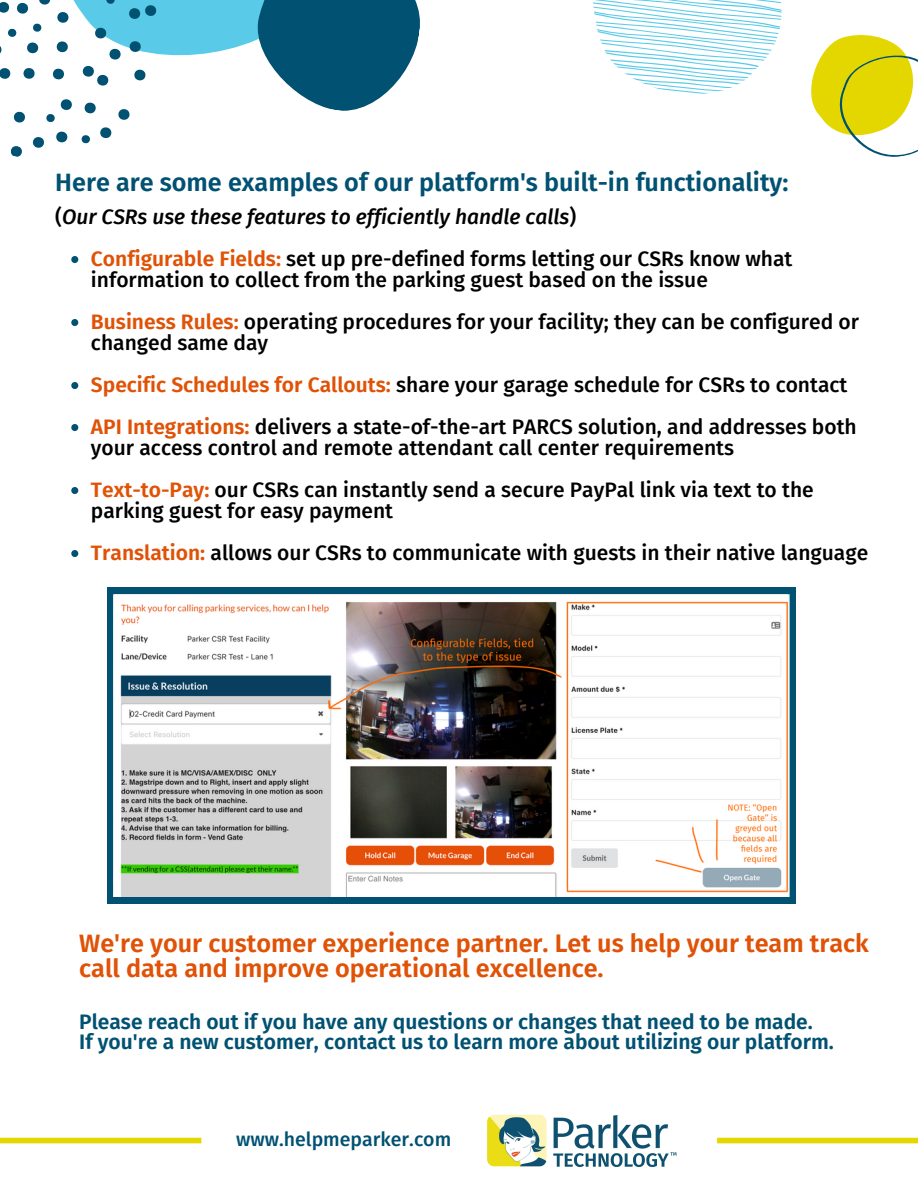
<style>
.page{position:relative;width:918px;height:1188px;background:#fff}
.page>*{position:absolute;margin:0;border:0;box-sizing:border-box;transform-origin:0 0}
.t1{font:600 25.2px/24.8px "Fira Sans";color:#e05206}
.t2{font:600 25.2px "Fira Sans";color:#005172}
.t3{font:500 21px/42px "Fira Sans";color:#000}
.t4{font:600 21px/20.2px "Fira Sans";color:#005172}
.t5{font:italic 500 21px "Fira Sans";color:#000}
.t6{font:500 19.5px "Fira Sans";color:#005172}
.s1{font-style:normal}
.s2{font-weight:600;color:#e05206}
</style>
<div class="page">
<svg style="left:0;top:0;width:420px;height:157px"></svg>
<svg style="left:593px;top:0;width:325px;height:157px"></svg>
<div style="left:0;top:1138px;width:201px;height:5px;background:#e4d700"></div>
<div style="left:717px;top:1138px;width:201px;height:5px;background:#e4d700"></div>
<img style="left:487px;top:1114px;width:190px;height:53px">
<svg style="left:71px;top:256px;width:7px;height:7px"></svg>
<svg style="left:71px;top:319px;width:7px;height:7px"></svg>
<svg style="left:71px;top:382px;width:7px;height:7px"></svg>
<svg style="left:71px;top:424px;width:7px;height:7px"></svg>
<svg style="left:71px;top:487px;width:7px;height:7px"></svg>
<svg style="left:71px;top:550px;width:7px;height:7px"></svg>
<div style="left:107px;top:587px;width:689px;height:316px;background:#005172"></div>
<img style="left:113px;top:594px;width:676px;height:303px">
<p class="t2" style="left:55px;top:167px;width:735px">Here are some examples of our platform's built-in functionality:</p>
<p class="t5" style="left:55px;top:204px;width:522px"><span class="s1">(</span>Our CSRs use these features to efficiently handle calls<span class="s1">)</span></p>
<p class="t3" style="left:91px;top:248px;width:703px;line-height:21px"><span class="s2">Configurable Fields:</span> set up pre-defined forms letting our CSRs know what information to collect from the parking guest based on the issue</p>
<p class="t3" style="left:91px;top:311px;width:770px;line-height:21px"><span class="s2">Business Rules:</span> operating procedures for your facility; they can be configured or changed same day</p>
<p class="t3" style="left:91px;top:364px;width:767px"><span class="s2">Specific Schedules for Callouts:</span> share your garage schedule for CSRs to contact<br><span class="s2">API Integrations:</span> delivers a state-of-the-art PARCS solution, and addresses both</p>
<p class="t3" style="left:91px;top:427px;width:724px">your access control and remote attendant call center requirements<br><span class="s2">Text-to-Pay:</span> our CSRs can instantly send a secure PayPal link via text to the</p>
<p class="t3" style="left:91px;top:490px;width:779px">parking guest for easy payment<br><span class="s2">Translation:</span> allows our CSRs to communicate with guests in their native language</p>
<p class="t1" style="left:79px;top:931px;width:791px">We're your customer experience partner. Let us help your team track call data and improve operational excellence.</p>
<p class="t4" style="left:79px;top:1012px;width:756px">Please reach out if you have any questions or changes that need to be made.<br>If you're a new customer, contact us to learn more about utilizing our platform.</p>
<p class="t6" style="left:236px;top:1128px;width:216px">www.helpmeparker.com</p>
</div>
